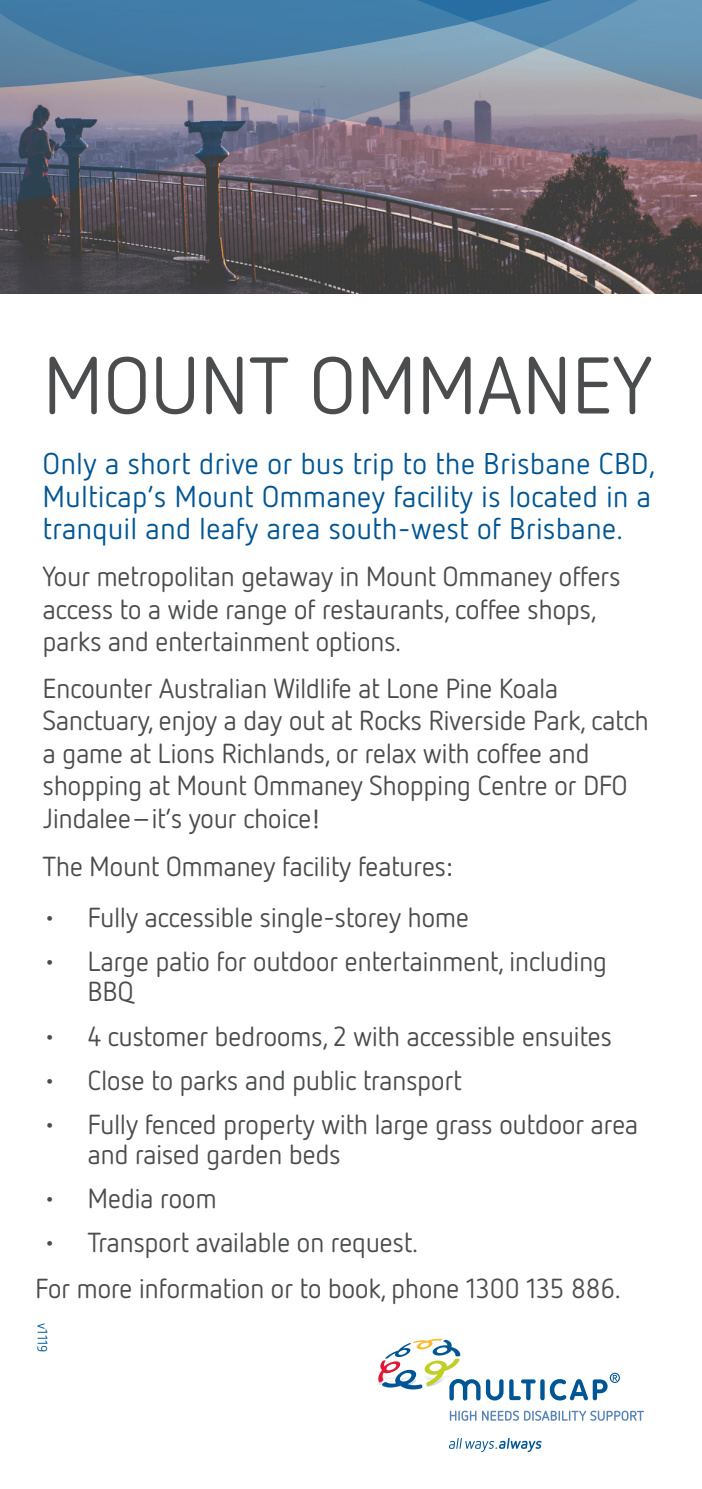
<style>
.page{position:relative;width:702px;height:1489px;background:#fff}
.page>*{position:absolute;margin:0;border:0;box-sizing:border-box;transform-origin:0 0}
.t1{font:80px "Netto OT";letter-spacing:-.01em;color:#4b4c4d}
.t2{font:30px/32.5px "Netto OT";color:#005594}
.t3{font:27.5px/32.5px "Netto OT";letter-spacing:-.02em;color:#4b4c4d}
.t4{font:13.75px "Netto OT";color:#005594}
.s1{font-family:"Calibri"}
</style>
<div class="page">
<img style="left:0;top:221px;width:702px;height:72px">
<svg style="left:450px;top:1410px;width:26px;height:10px"></svg>
<svg style="left:482px;top:1410px;width:162px;height:10px"></svg>
<svg style="left:449px;top:1437px;width:92px;height:14px"></svg>
<svg style="left:486px;top:1379px;width:17px;height:21px"></svg>
<svg style="left:378px;top:1338px;width:102px;height:62px"></svg>
<svg style="left:509px;top:1379px;width:26px;height:21px"></svg>
<svg style="left:540px;top:1379px;width:4px;height:21px"></svg>
<svg style="left:549px;top:1372px;width:71px;height:28px"></svg>
<svg style="left:0;top:0;width:702px;height:221px;background:#6f7a8e"></svg>
<p class="t1" style="left:43px;top:336px;width:611px">MOUNT OMMANEY</p>
<p class="t2" style="left:43px;top:447px;width:614px">Only a short drive or bus trip to the Brisbane CBD,<br>Multicap’s Mount Ommaney facility is located in a tranquil and leafy area south-west of Brisbane.</p>
<p class="t3" style="left:43px;top:559px;width:579px">Your metropolitan getaway in Mount Ommaney offers access to a wide range of restaurants, coffee shops, parks and entertainment options.</p>
<p class="t3" style="left:43px;top:671px;width:607px">Encounter Australian Wildlife at Lone Pine Koala Sanctuary, enjoy a day out at Rocks Riverside Park, catch a game at Lions Richlands, or relax with coffee and shopping at Mount Ommaney Shopping Centre or DFO Jindalee–it’s your choice<span class="s1">!</span></p>
<p class="t3" style="left:43px;top:849px;width:412px">The Mount Ommaney facility features<span class="s1">:</span></p>
<p class="t3" style="left:43px;top:900px;width:428px">• Fully accessible single-storey home</p>
<p class="t3" style="left:88px;top:946px;width:521px;line-height:30px;text-indent:-45px">• Large patio for outdoor entertainment, including<br>BBQ</p>
<p class="t3" style="left:43px;top:1019px;width:571px">• 4 customer bedrooms, 2 with accessible ensuites</p>
<p class="t3" style="left:43px;top:1063px;width:421px">• Close to parks and public transport</p>
<p class="t3" style="left:88px;top:1108px;width:552px;line-height:30px;text-indent:-45px">• Fully fenced property with large grass outdoor area and raised garden beds</p>
<p class="t3" style="left:43px;top:1181px;width:176px">• Media room</p>
<p class="t3" style="left:43px;top:1225px;width:377px">• Transport available on request.</p>
<p class="t3" style="left:35px;top:1270px;width:587px">For more information or to book, phone 1300 135 886.</p>
<p class="t4" style="left:51px;top:1322px;width:31px;rotate:91deg">v1119</p>
</div>
